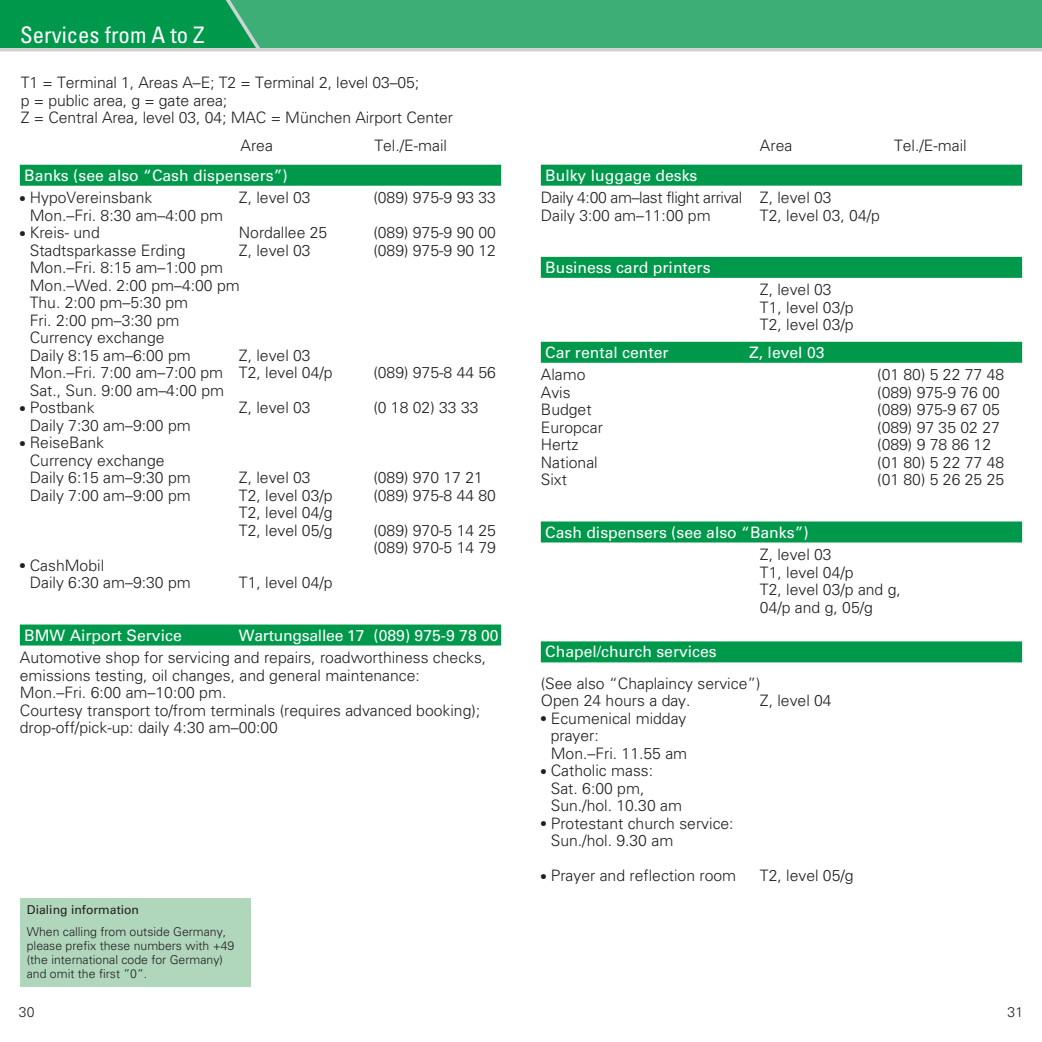
<style>
.page{position:relative;width:1042px;height:1042px;background:#fff}
.page>*{position:absolute;margin:0;border:0;box-sizing:border-box;transform-origin:0 0}
.t1{font:condensed 22.75px "Univers";color:#fff}
.t2{font:300 15.75px/17.5px "Univers";color:#231f20}
.t3{font:15.75px "Univers";color:#fff}
.t4{font:300 15.75px/17.5px "Univers";letter-spacing:-.02em;color:#231f20}
.t5{font:300 14px "Univers";color:#231f20}
.t6{font:300 12.25px/14px "Univers";color:#231f20}
.t7{font:12.25px "Univers";color:#231f20}
</style>
<div class="page">
<div style="left:20px;top:165px;width:481px;height:21px;background:#00994c"></div>
<div style="left:20px;top:624px;width:481px;height:21px;background:#00994c"></div>
<div style="left:541px;top:165px;width:481px;height:21px;background:#00994c"></div>
<div style="left:541px;top:257px;width:481px;height:21px;background:#00994c"></div>
<div style="left:541px;top:342px;width:481px;height:21px;background:#00994c"></div>
<div style="left:541px;top:521px;width:481px;height:21px;background:#00994c"></div>
<div style="left:541px;top:641px;width:481px;height:21px;background:#00994c"></div>
<div style="left:0;top:0;width:1042px;height:50px;background:#3daf76"></div>
<svg style="left:0;top:0;width:260px;height:48px;background:#069b50"></svg>
<hr style="left:0;top:48px;width:1042px;height:3px;background:#d1d2d4">
<div style="left:20px;top:898px;width:231px;height:89px;background:#b0d6bc"></div>
<h1 class="t1" style="left:20px;top:27px;width:186px">Services from A to Z</h1>
<p class="t2" style="left:21px;top:75px;width:434px">T1 = Terminal 1, Areas A–E; T2 = Terminal 2, level 03–05;<br>p = public area, g = gate area;<br>Z = Central Area, level 03, 04; MAC = München Airport Center</p>
<p class="t2" style="left:240px;top:138px;width:34px">Area</p>
<p class="t2" style="left:374px;top:138px;width:74px">Tel./E-mail</p>
<p class="t2" style="left:760px;top:138px;width:34px">Area</p>
<p class="t2" style="left:894px;top:138px;width:74px">Tel./E-mail</p>
<p class="t3" style="left:24px;top:169px;width:265px">Banks (see also “Cash dispensers”)</p>
<p class="t2" style="left:20px;top:190px;width:134px">● HypoVereinsbank</p>
<p class="t2" style="left:239px;top:190px;width:73px">Z, level 03</p>
<p class="t2" style="left:373px;top:190px;width:124px">(089) 975-9 93 33</p>
<p class="t2" style="left:30px;top:208px;width:195px">Mon.–Fri. 8:30 am–4:00 pm</p>
<p class="t2" style="left:20px;top:225px;width:81px">● Kreis- und</p>
<p class="t2" style="left:239px;top:225px;width:90px">Nordallee 25</p>
<p class="t2" style="left:373px;top:225px;width:124px">(089) 975-9 90 00</p>
<p class="t2" style="left:30px;top:243px;width:157px">Stadtsparkasse Erding</p>
<p class="t2" style="left:239px;top:243px;width:73px">Z, level 03</p>
<p class="t2" style="left:373px;top:243px;width:124px">(089) 975-9 90 12</p>
<p class="t2" style="left:30px;top:260px;width:212px">Mon.–Fri. 8:15 am–1:00 pm<br>Mon.–Wed. 2:00 pm–4:00 pm<br>Thu. 2:00 pm–5:30 pm<br>Fri. 2:00 pm–3:30 pm<br>Currency exchange<br>Daily 8:15 am–6:00 pm</p>
<p class="t2" style="left:30px;top:348px;width:304px;text-indent:209px">Z, level 03<br>Mon.–Fri. 7:00 am–7:00 pm T2, level 04/p</p>
<p class="t2" style="left:373px;top:365px;width:124px">(089) 975-8 44 56</p>
<p class="t2" style="left:30px;top:383px;width:196px">Sat., Sun. 9:00 am–4:00 pm</p>
<p class="t2" style="left:20px;top:400px;width:76px">● Postbank</p>
<p class="t2" style="left:239px;top:400px;width:73px">Z, level 03</p>
<p class="t2" style="left:373px;top:400px;width:107px">(0 18 02) 33 33</p>
<p class="t2" style="left:30px;top:418px;width:163px">Daily 7:30 am–9:00 pm</p>
<p class="t2" style="left:30px;top:435px;width:163px;text-indent:-10px">● ReiseBank<br>Currency exchange<br>Daily 6:15 am–9:30 pm</p>
<p class="t2" style="left:239px;top:470px;width:73px">Z, level 03</p>
<p class="t2" style="left:373px;top:470px;width:111px">(089) 970 17 21</p>
<p class="t2" style="left:30px;top:488px;width:163px">Daily 7:00 am–9:00 pm</p>
<p class="t2" style="left:239px;top:488px;width:95px">T2, level 03/p</p>
<p class="t2" style="left:373px;top:488px;width:124px">(089) 975-8 44 80</p>
<p class="t2" style="left:239px;top:505px;width:95px">T2, level 04/g<br>T2, level 05/g</p>
<p class="t2" style="left:373px;top:523px;width:124px">(089) 970-5 14 25 (089) 970-5 14 79</p>
<p class="t2" style="left:30px;top:558px;width:163px;text-indent:-10px">● CashMobil<br>Daily 6:30 am–9:30 pm</p>
<p class="t2" style="left:239px;top:575px;width:95px">T1, level 04/p</p>
<p class="t3" style="left:24px;top:629px;width:159px">BMW Airport Service</p>
<p class="t3" style="left:239px;top:629px;width:261px">Wartungsallee 17 (089) 975-9 78 00</p>
<p class="t2" style="left:20px;top:650px;width:468px">Automotive shop for servicing and repairs, roadworthiness checks, emissions testing, oil changes, and general maintenance:<br>Mon.–Fri. 6:00 am–10:00 pm.<br>Courtesy transport to/from terminals (requires advanced booking); drop-off/pick-up: daily 4:30 am–00:00</p>
<p class="t7" style="left:27px;top:905px;width:114px">Dialing information</p>
<p class="t6" style="left:27px;top:926px;width:209px">When calling from outside Germany, please prefix these numbers with +49 (the international code for Germany) and omit the first ”0”.</p>
<p class="t3" style="left:545px;top:169px;width:154px">Bulky luggage desks</p>
<p class="t4" style="left:541px;top:190px;width:292px">Daily 4:00 am–last flight arrival Z, level 03<br>Daily 3:00 am–11:00 pm</p>
<p class="t2" style="left:760px;top:208px;width:121px">T2, level 03, 04/p</p>
<p class="t3" style="left:545px;top:261px;width:167px">Business card printers</p>
<p class="t2" style="left:760px;top:282px;width:95px">Z, level 03<br>T1, level 03/p<br>T2, level 03/p</p>
<p class="t3" style="left:545px;top:346px;width:125px">Car rental center</p>
<p class="t3" style="left:749px;top:346px;width:77px">Z, level 03</p>
<p class="t2" style="left:541px;top:367px;width:46px">Alamo</p>
<p class="t2" style="left:877px;top:367px;width:128px">(01 80) 5 22 77 48</p>
<p class="t2" style="left:541px;top:385px;width:31px">Avis</p>
<p class="t2" style="left:877px;top:385px;width:124px">(089) 975-9 76 00</p>
<p class="t2" style="left:541px;top:402px;width:52px">Budget</p>
<p class="t2" style="left:877px;top:402px;width:124px">(089) 975-9 67 05</p>
<p class="t2" style="left:541px;top:420px;width:64px">Europcar</p>
<p class="t2" style="left:877px;top:420px;width:124px">(089) 97 35 02 27</p>
<p class="t2" style="left:541px;top:437px;width:39px">Hertz</p>
<p class="t2" style="left:877px;top:437px;width:115px">(089) 9 78 86 12</p>
<p class="t2" style="left:541px;top:455px;width:58px">National</p>
<p class="t2" style="left:877px;top:455px;width:128px">(01 80) 5 22 77 48</p>
<p class="t2" style="left:541px;top:472px;width:28px">Sixt</p>
<p class="t2" style="left:877px;top:472px;width:128px">(01 80) 5 26 25 25</p>
<p class="t3" style="left:545px;top:526px;width:265px">Cash dispensers (see also “Banks”)</p>
<p class="t2" style="left:760px;top:547px;width:142px">Z, level 03<br>T1, level 04/p<br>T2, level 03/p and g,<br>04/p and g, 05/g</p>
<p class="t3" style="left:545px;top:646px;width:173px">Chapel/church services</p>
<p class="t2" style="left:541px;top:676px;width:221px">(See also “Chaplaincy service”)<br>Open 24 hours a day.</p>
<p class="t2" style="left:760px;top:693px;width:73px">Z, level 04</p>
<p class="t2" style="left:551px;top:711px;width:138px;text-indent:-10px">● Ecumenical midday prayer:<br>Mon.–Fri. 11.55 am</p>
<p class="t2" style="left:551px;top:763px;width:133px;text-indent:-10px">● Catholic mass:<br>Sat. 6:00 pm,<br>Sun./hol. 10.30 am</p>
<p class="t2" style="left:551px;top:816px;width:184px;text-indent:-10px">● Protestant church service:<br>Sun./hol. 9.30 am</p>
<p class="t2" style="left:541px;top:868px;width:197px">● Prayer and reflection room</p>
<p class="t2" style="left:760px;top:868px;width:95px">T2, level 05/g</p>
<p class="t5" style="left:19px;top:1007px;width:17px">30</p>
<p class="t5" style="left:1007px;top:1007px;width:17px">31</p>
</div>
